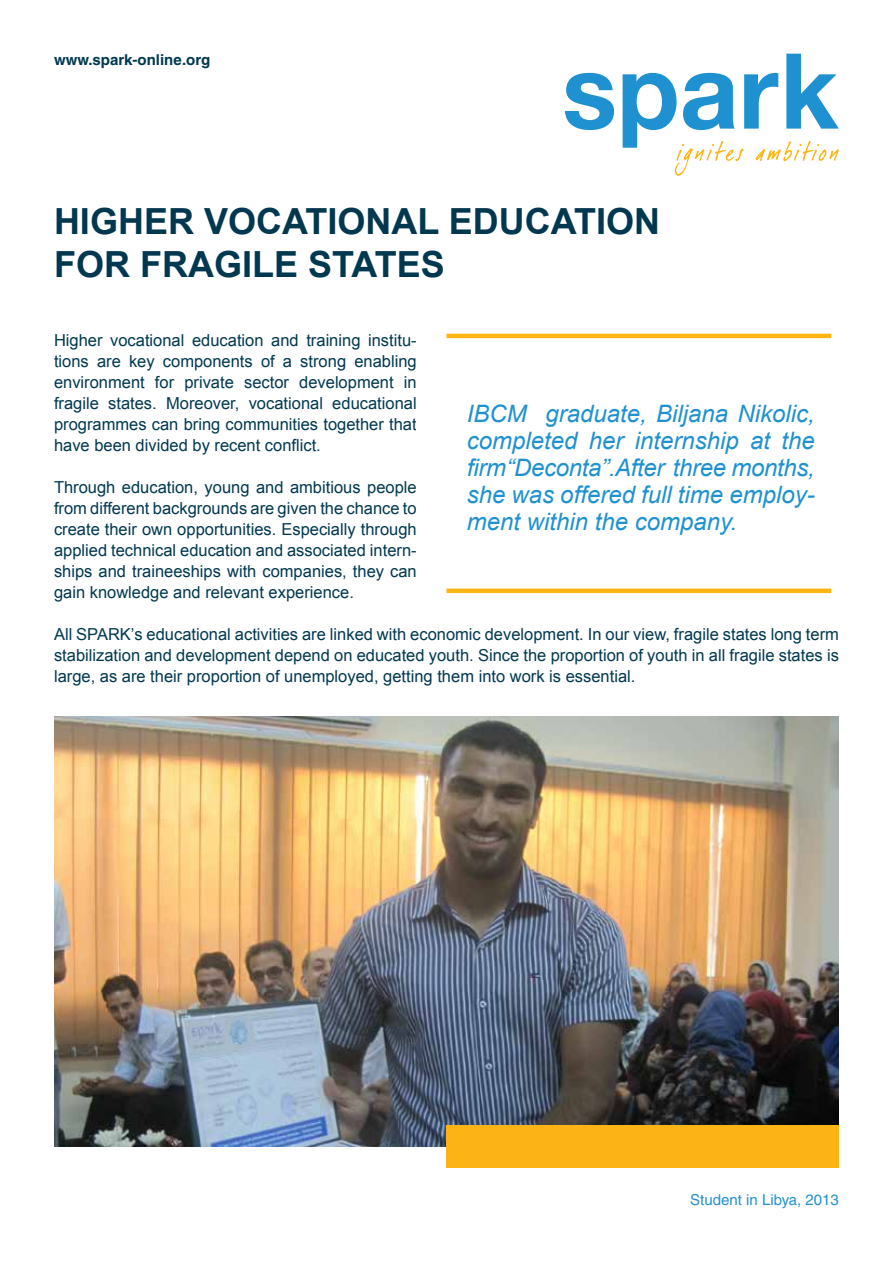
<style>
.page{position:relative;width:893px;height:1263px;background:#fff}
.page>*{position:absolute;margin:0;border:0;box-sizing:border-box;transform-origin:0 0}
.t1{font:700 36px/43.2px "Arial";color:#013850}
.t2{font:italic 24px/27px "Arial";color:#2091d0;text-align:justify}
.t3{font:16.5px/21px "Arial";color:#013850;text-align:justify}
.t4{font:15px "Helvetica Bold A";color:#013850}
.t5{font:15px "Helvetica A";color:#2491d0}
</style>
<div class="page">
<img style="left:54px;top:717px;width:785px;height:429px">
<svg style="left:565px;top:73px;width:49px;height:57px"></svg>
<svg style="left:623px;top:54px;width:216px;height:122px"></svg>
<div style="left:446px;top:588px;width:385px;height:5px;background:#fdb415"></div>
<hr style="left:446px;top:334px;width:385px;height:4px;background:#fdb415">
<div style="left:446px;top:1125px;width:393px;height:42px;background:#fcb316"></div>
<p class="t4" style="left:54px;top:51px;width:158px">www.spark-online.org</p>
<h1 class="t1" style="left:54px;top:200px;width:608px">HIGHER VOCATIONAL EDUCATION<br>FOR FRAGILE STATES</h1>
<p class="t3" style="left:54px;top:330px;width:364px">Higher vocational education and training institu&shy;tions are key components of a strong enabling environment for private sector development in fragile states. Moreover, vocational educational programmes can bring communities together that have been divided by recent conflict.</p>
<p class="t3" style="left:54px;top:477px;width:364px">Through education, young and ambitious people from different backgrounds are given the chance to create their own opportunities. Especially through applied technical education and associated intern&shy;ships and traineeships with companies, they can gain knowledge and relevant experience.</p>
<p class="t3" style="left:54px;top:624px;width:786px">All SPARK’s educational activities are linked with economic development. In our view, fragile states long term stabilization and development depend on educated youth. Since the proportion of youth in all fragile states is large, as are their proportion of unemployed, getting them into work is essential.</p>
<h2 class="t2" style="left:467px;top:401px;width:349px">IBCM graduate, Biljana Nikolic, completed her internship at the firm “Deconta”. After three months, she was offered full time employ&shy;ment within the company.</h2>
<p class="t5" style="left:690px;top:1191px;width:150px">Student in Libya, 2013</p>
</div>
